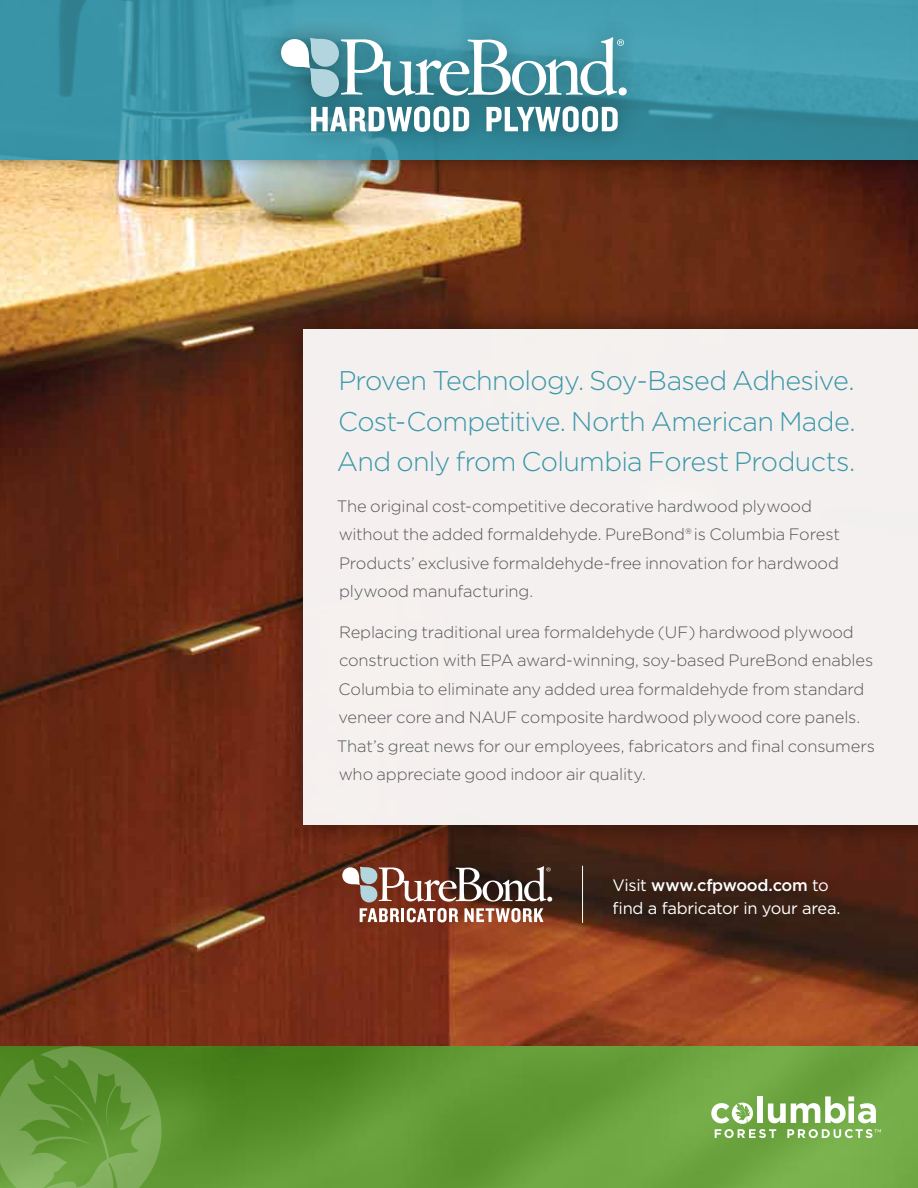
<style>
.page{position:relative;width:918px;height:1188px;background:#fff}
.page>*{position:absolute;margin:0;border:0;box-sizing:border-box;transform-origin:0 0}
.t1{font:594px "Arial";color:rgb(0 0 0/0)}
.t2{font:300 27px/40.5px "Gotham";letter-spacing:-.025em;color:#3b97a9;text-align:justify}
.t3{font:300 16.5px/28.5px "Gotham";letter-spacing:-.01em;color:#55565a}
.t4{font:16.5px/22.5px "Gotham";letter-spacing:-.015em;color:#fff}
.s1{font-weight:500}
</style>
<div class="page">
<img style="left:0;top:175px;width:918px;height:872px">
<div style="left:0;top:0;width:918px;height:175px;background:#000;opacity:.4"></div>
<img style="left:0;top:0;width:918px;height:160px">
<img style="left:162px;top:1047px;width:756px;height:141px">
<svg style="left:711px;top:1096px;width:170px;height:42px"></svg>
<div style="left:281px;top:307px;width:637px;height:541px;background:#000;opacity:.5"></div>
<div style="left:303px;top:330px;width:615px;height:495px;background:#f4f0ef"></div>
<div style="left:259px;top:16px;width:389px;height:138px;background:#000;opacity:.4"></div>
<div style="left:619px;top:87px;width:8px;height:8px;background:#fff;border-radius:50%"></div>
<svg style="left:281px;top:37px;width:343px;height:61px"></svg>
<svg style="left:311px;top:106px;width:158px;height:26px"></svg>
<svg style="left:486px;top:106px;width:132px;height:26px"></svg>
<div style="left:599px;top:866px;width:253px;height:64px;background:#000;opacity:.4"></div>
<hr style="left:582px;top:866px;width:1px;height:57px;background:#fff">
<svg style="left:0;top:1047px;width:162px;height:141px;background:#689c40"></svg>
<svg style="left:341px;top:866px;width:211px;height:56px"></svg>
<h2 class="t2" style="left:337px;top:360px;width:520px">Proven Technology. Soy-Based Adhesive.<br>Cost-Competitive. North American Made.<br>And only from Columbia Forest Products.</h2>
<p class="t3" style="left:337px;top:491px;width:505px">The original cost-competitive decorative hardwood plywood without the added formaldehyde. PureBond® is Columbia Forest Products’ exclusive formaldehyde-free innovation for hardwood plywood manufacturing.</p>
<p class="t3" style="left:337px;top:617px;width:540px">Replacing traditional urea formaldehyde (UF) hardwood plywood construction with EPA award-winning, soy-based PureBond enables Columbia to eliminate any added urea formaldehyde from standard veneer core and NAUF composite hardwood plywood core panels.<br>That’s great news for our employees, fabricators and final consumers who appreciate good indoor air quality.</p>
<h1 class="t1" style="left:376px;top:168px;width:167px">.</h1>
<p class="t4" style="left:613px;top:874px;width:230px">Visit <span class="s1">www.cfpwood.com</span> to find a fabricator in your area.</p>
</div>
